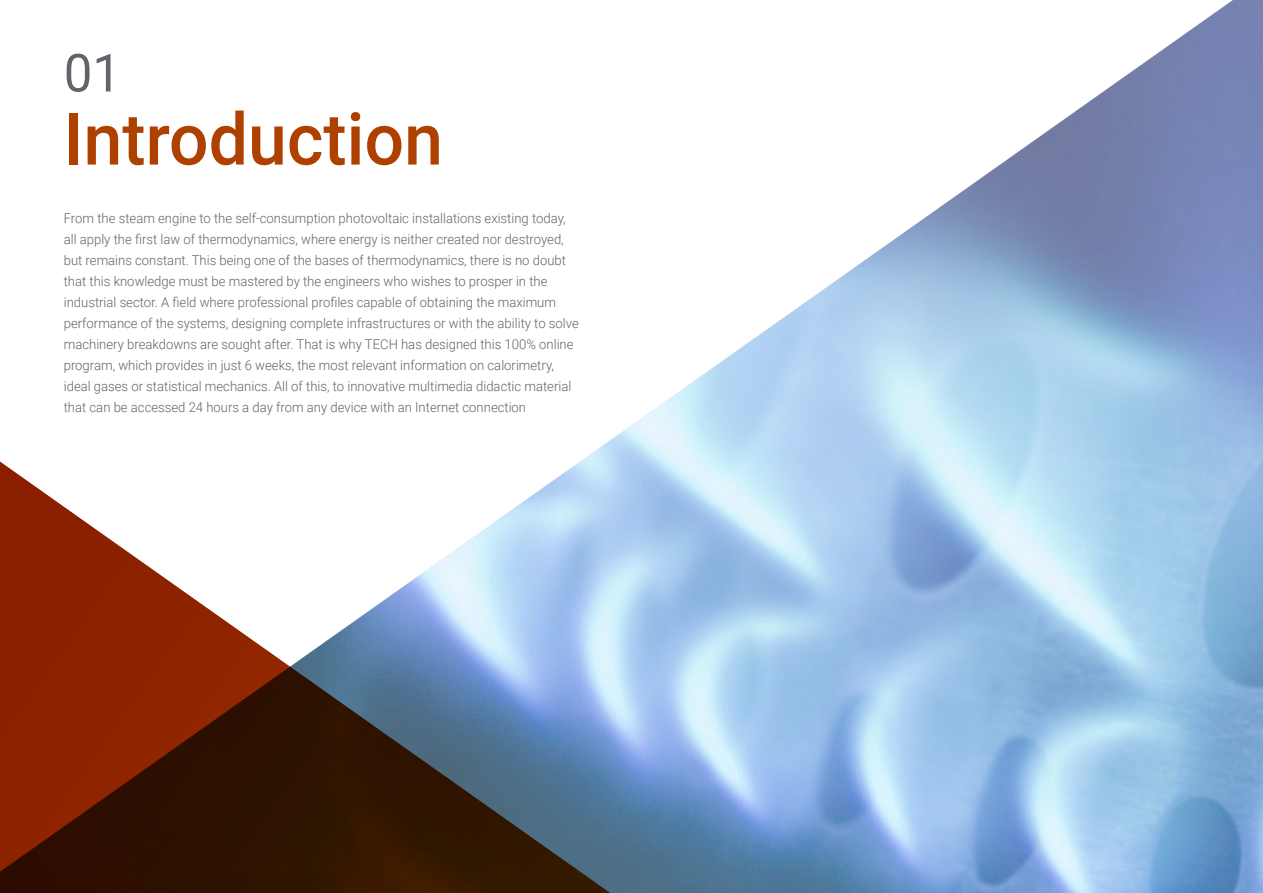
<style>
.page{position:relative;width:1263px;height:893px;background:#fff}
.page>*{position:absolute;margin:0;border:0;box-sizing:border-box;transform-origin:0 0}
.t1{font:500 72px "Roboto";color:#ae4000}
.t2{font:52.5px "Roboto";color:#61646a}
.t3{font:300 13.5px/21px "Roboto";color:#61646a}
</style>
<div class="page">
<img style="left:602px;top:0;width:661px;height:893px">
<svg style="left:0;top:446px;width:640px;height:447px"></svg>
<h2 class="t2" style="left:64px;top:36px;width:59px">01</h2>
<h1 class="t1" style="left:64px;top:89px;width:381px">Introduction</h1>
<p class="t3" style="left:64px;top:207px;width:516px">From the steam engine to the self-consumption photovoltaic installations existing today, all apply the first law of thermodynamics, where energy is neither created nor destroyed, but remains constant. This being one of the bases of thermodynamics, there is no doubt that this knowledge must be mastered by the engineers who wishes to prosper in the industrial sector. A field where professional profiles capable of obtaining the maximum performance of the systems, designing complete infrastructures or with the ability to solve machinery breakdowns are sought after. That is why TECH has designed this 100% online program, which provides in just 6 weeks, the most relevant information on calorimetry, ideal gases or statistical mechanics. All of this, to innovative multimedia didactic material that can be accessed 24 hours a day from any device with an Internet connection</p>
</div>
